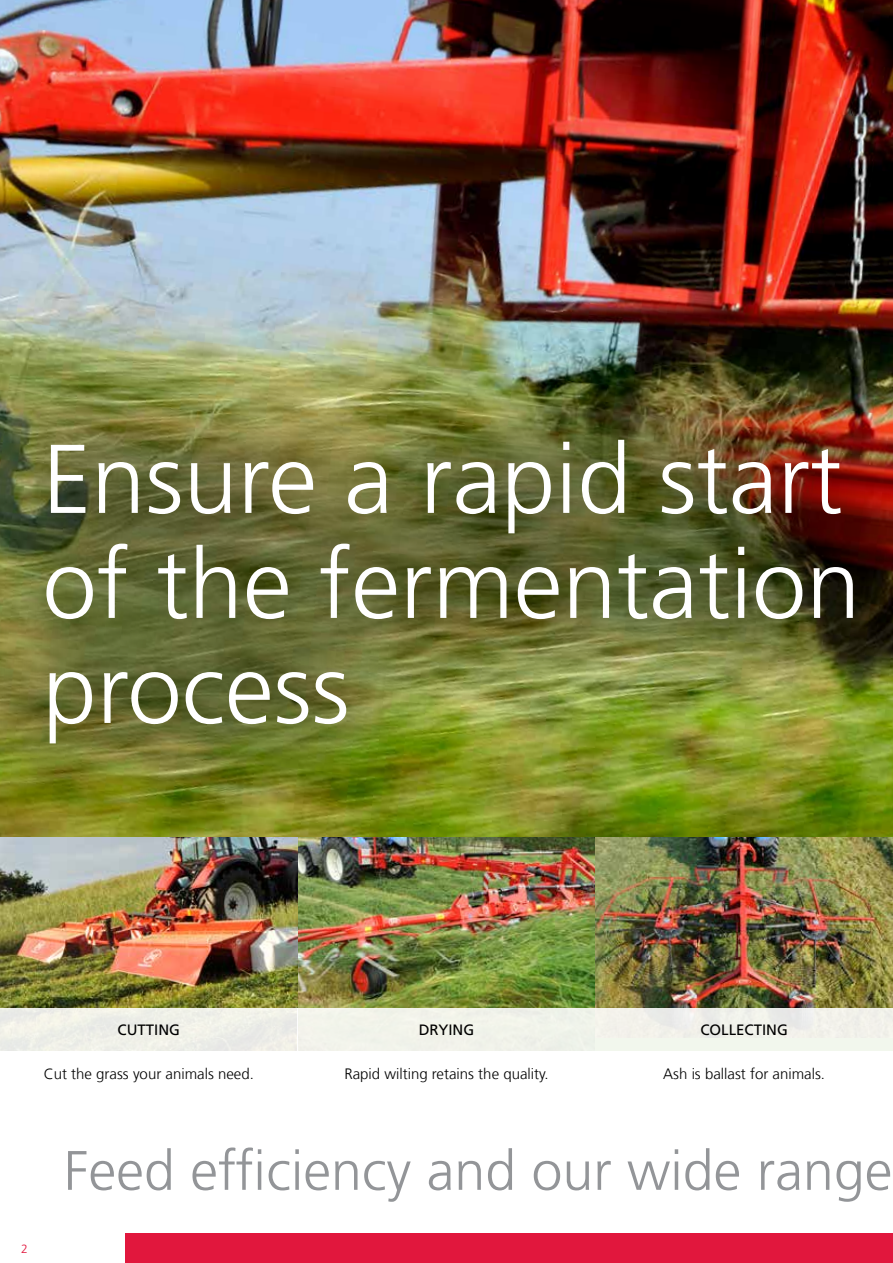
<style>
.page{position:relative;width:893px;height:1263px;background:#fff}
.page>*{position:absolute;margin:0;border:0;box-sizing:border-box;transform-origin:0 0}
.t1{font:300 97.5px/105px "Frutiger LT Com";color:#fff}
.t2{font:300 55.5px "Frutiger LT Com";color:#939598}
.t3{font:300 15px "Frutiger LT Com";color:#000}
.t4{font:15px "Frutiger LT Com";color:#000}
.t5{font:300 12px "Frutiger LT Com";color:#e1173d}
</style>
<div class="page">
<img style="left:0;top:0;width:893px;height:838px">
<div style="left:126px;top:1233px;width:767px;height:30px;background:#e1173d"></div>
<img style="left:298px;top:838px;width:297px;height:170px">
<img style="left:595px;top:838px;width:298px;height:170px">
<img style="left:0;top:838px;width:298px;height:170px">
<div style="left:0;top:1008px;width:298px;height:42px;background:#eff0e8"></div>
<div style="left:298px;top:1008px;width:297px;height:42px;background:#f1f3ea"></div>
<div style="left:595px;top:1008px;width:298px;height:42px;background:#f2f2ec"></div>
<div style="left:0;top:351px;width:893px;height:479px;background:#000;opacity:.7"></div>
<h1 class="t1" style="left:43px;top:427px;width:819px">Ensure a rapid start of the fermentation process</h1>
<p class="t4" style="left:118px;top:1021px;width:64px">CUTTING</p>
<p class="t4" style="left:419px;top:1021px;width:57px">DRYING</p>
<p class="t4" style="left:700px;top:1021px;width:89px">COLLECTING</p>
<p class="t3" style="left:344px;top:1065px;width:206px">Rapid wilting retains the quality.</p>
<p class="t3" style="left:44px;top:1065px;width:212px">Cut the grass your animals need.</p>
<p class="t3" style="left:663px;top:1065px;width:163px">Ash is ballast for animals.</p>
<p class="t5" style="left:21px;top:1241px;width:8px">2</p>
<h2 class="t2" style="left:64px;top:1138px;width:830px">Feed efficiency and our wide range</h2>
</div>
